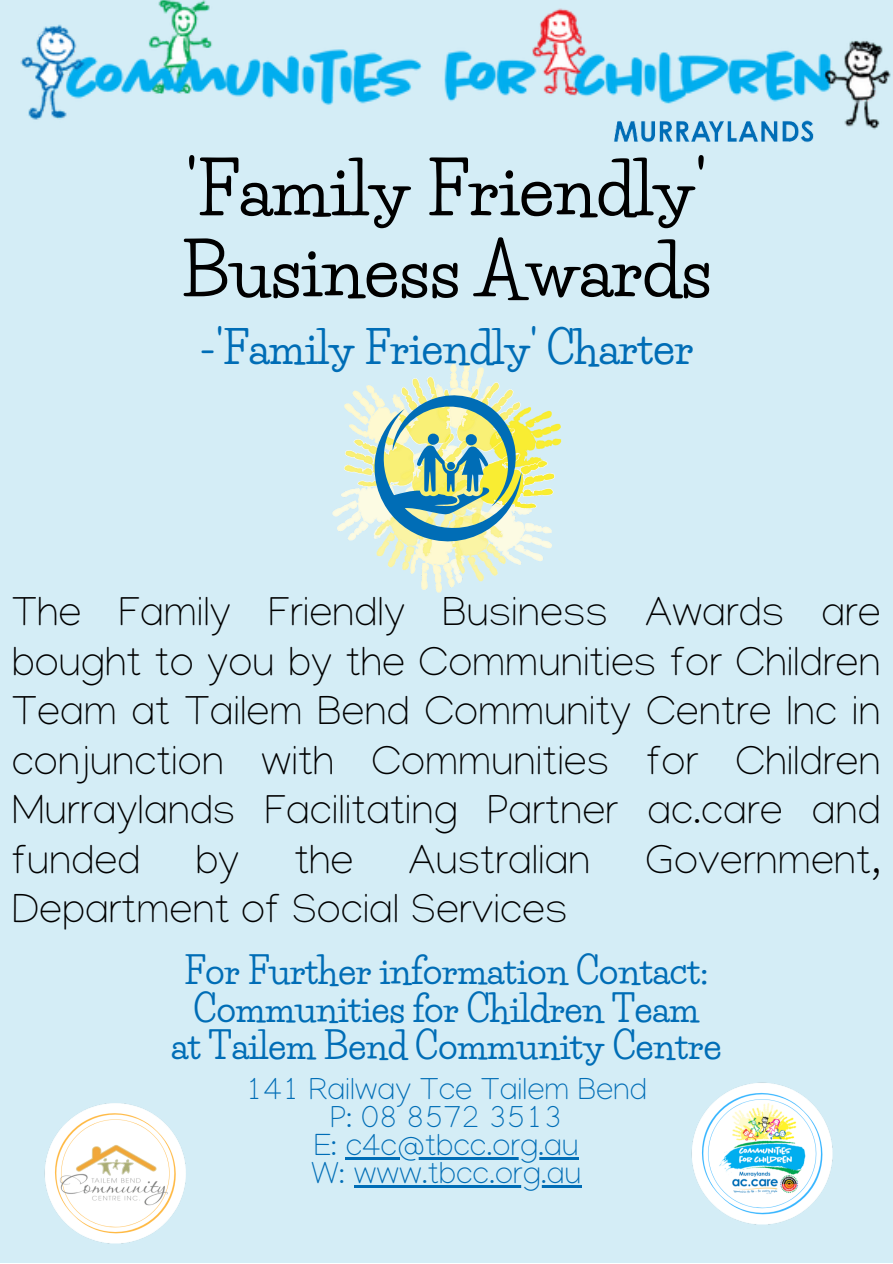
<style>
.page{position:relative;width:893px;height:1264px;background:#fff}
.page>*{position:absolute;margin:0;border:0;box-sizing:border-box;transform-origin:0 0}
.t1{font:700 70.5px "Life Savers";color:#000}
.t2{font:700 43.5px "Life Savers";color:#006db6}
.t3{font:100 42px/49.5px "Manjari";color:#000;text-align:justify}
.t4{font:700 36px "Life Savers";color:#006db6}
.t5{font:100 31.5px "Manjari";color:#006db6}
</style>
<div class="page">
<div style="left:0;top:0;width:892px;height:1262px;background:#d4edf6"></div>
<img style="left:691px;top:1082px;width:141px;height:142px">
<img style="left:614px;top:139px;width:199px;height:4px">
<img style="left:44px;top:1103px;width:142px;height:140px">
<img style="left:332px;top:361px;width:230px;height:232px">
<svg style="left:371px;top:391px;width:150px;height:153px;background:#a8c8a7"></svg>
<img style="left:20px;top:0;width:871px;height:139px">
<hr style="left:346px;top:1157px;width:233px;height:2px;background:#006db6">
<hr style="left:354px;top:1185px;width:227px;height:2px;background:#006db6">
<p class="t1" style="left:186px;top:147px;width:521px">'Family Friendly'</p>
<p class="t1" style="left:181px;top:228px;width:532px">Business Awards</p>
<p class="t2" style="left:199px;top:322px;width:495px">-'Family Friendly' Charter</p>
<p class="t3" style="left:12px;top:594px;width:870px">The Family Friendly Business Awards are bought to you by the Communities for Children Team at Tailem Bend Community Centre Inc in conjunction with Communities for Children Murraylands Facilitating Partner ac.care and funded</p>
<p class="t3" style="left:195px;top:841px;width:45px">by</p>
<p class="t3" style="left:294px;top:841px;width:61px">the</p>
<p class="t3" style="left:408px;top:841px;width:184px">Australian</p>
<p class="t3" style="left:645px;top:841px;width:237px">Government,</p>
<p class="t3" style="left:12px;top:891px;width:557px">Department of Social Services</p>
<p class="t4" style="left:184px;top:949px;width:526px">For Further information Contact:</p>
<p class="t4" style="left:193px;top:986px;width:507px">Communities for Children Team</p>
<p class="t4" style="left:171px;top:1023px;width:551px">at Tailem Bend Community Centre</p>
<p class="t5" style="left:245px;top:1077px;width:403px">141 Railway Tce Tailem Bend</p>
<p class="t5" style="left:330px;top:1105px;width:234px">P: 08 8572 3513</p>
<p class="t5" style="left:314px;top:1133px;width:266px">E: c4c@tbcc.org.au</p>
<p class="t5" style="left:311px;top:1161px;width:271px">W: www.tbcc.org.au</p>
</div>
